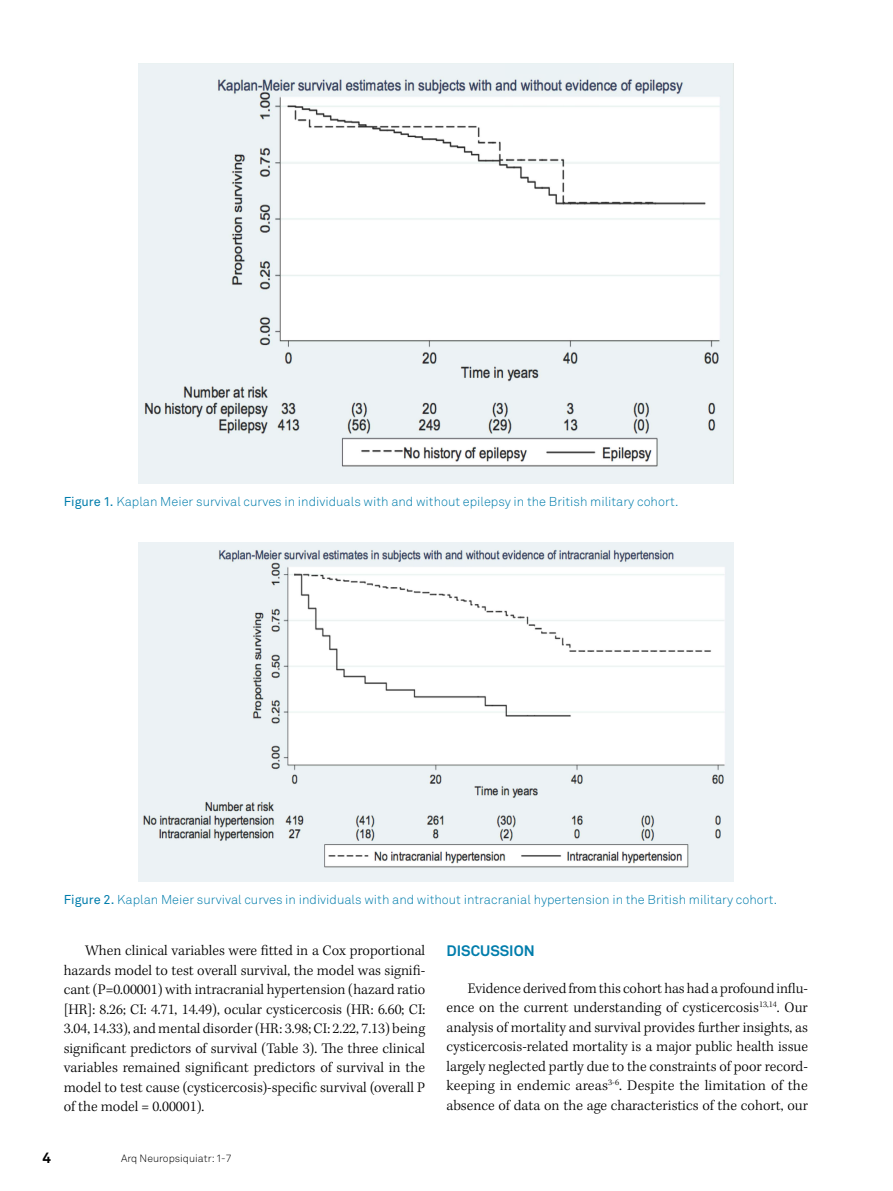
<style>
.page{position:relative;width:893px;height:1191px;background:#fff}
.page>*{position:absolute;margin:0;border:0;box-sizing:border-box;transform-origin:0 0}
.t1{font:300 15px/19.5px "Kepler Std";color:#000;text-align:justify}
.t2{font:700 15px "Akkurat Pro";color:#007dac}
.t3{font:700 15px "Akkurat Pro";color:#000}
.t4{font:12.75px "Akkurat Light Pro";color:#007dac}
.t5{font:10.5px "Akkurat Light Pro";color:#000}
.s1{font-family:"Akkurat Pro"}
</style>
<div class="page">
<img style="left:139px;top:64px;width:594px;height:420px">
<img style="left:139px;top:542px;width:594px;height:339px">
<p class="t4" style="left:64px;top:494px;width:616px"><span class="s1">Figure 1.</span> Kaplan Meier survival curves in individuals with and without epilepsy in the British military cohort.</p>
<p class="t4" style="left:64px;top:892px;width:715px"><span class="s1">Figure 2.</span> Kaplan Meier survival curves in individuals with and without intracranial hypertension in the British military cohort.</p>
<p class="t1" style="left:64px;top:941px;width:363px;text-indent:21px">When clinical variables were fitted in a Cox proportional hazards model to test overall survival, the model was signifi&shy;cant (P=0.00001) with intracranial hypertension (hazard ratio [HR]: 8.26; CI: 4.71, 14.49), ocular cysticercosis (HR: 6.60; CI:<br>3.04, 14.33), and mental disorder (HR: 3.98; CI: 2.22, 7.13) being significant predictors of survival (Table 3). The three clinical variables remained significant predictors of survival in the model to test cause (cysticercosis)-specific survival (overall P of the model = 0.00001).</p>
<p class="t2" style="left:446px;top:941px;width:90px">DISCUSSION</p>
<p class="t1" style="left:446px;top:979px;width:363px;text-indent:21px">Evidence derived from this cohort has had a profound influ&shy;ence on the current understanding of cysticercosis<sup>13,14</sup>. Our analysis of mortality and survival provides further insights, as cysticercosis-related mortality is a major public health issue largely neglected partly due to the constraints of poor record&shy;keeping in endemic areas<sup>3-6</sup>. Despite the limitation of the absence of data on the age characteristics of the cohort, our</p>
<p class="t3" style="left:43px;top:1148px;width:10px">4</p>
<p class="t5" style="left:121px;top:1151px;width:112px">Arq Neuropsiquiatr: 1-7</p>
</div>
